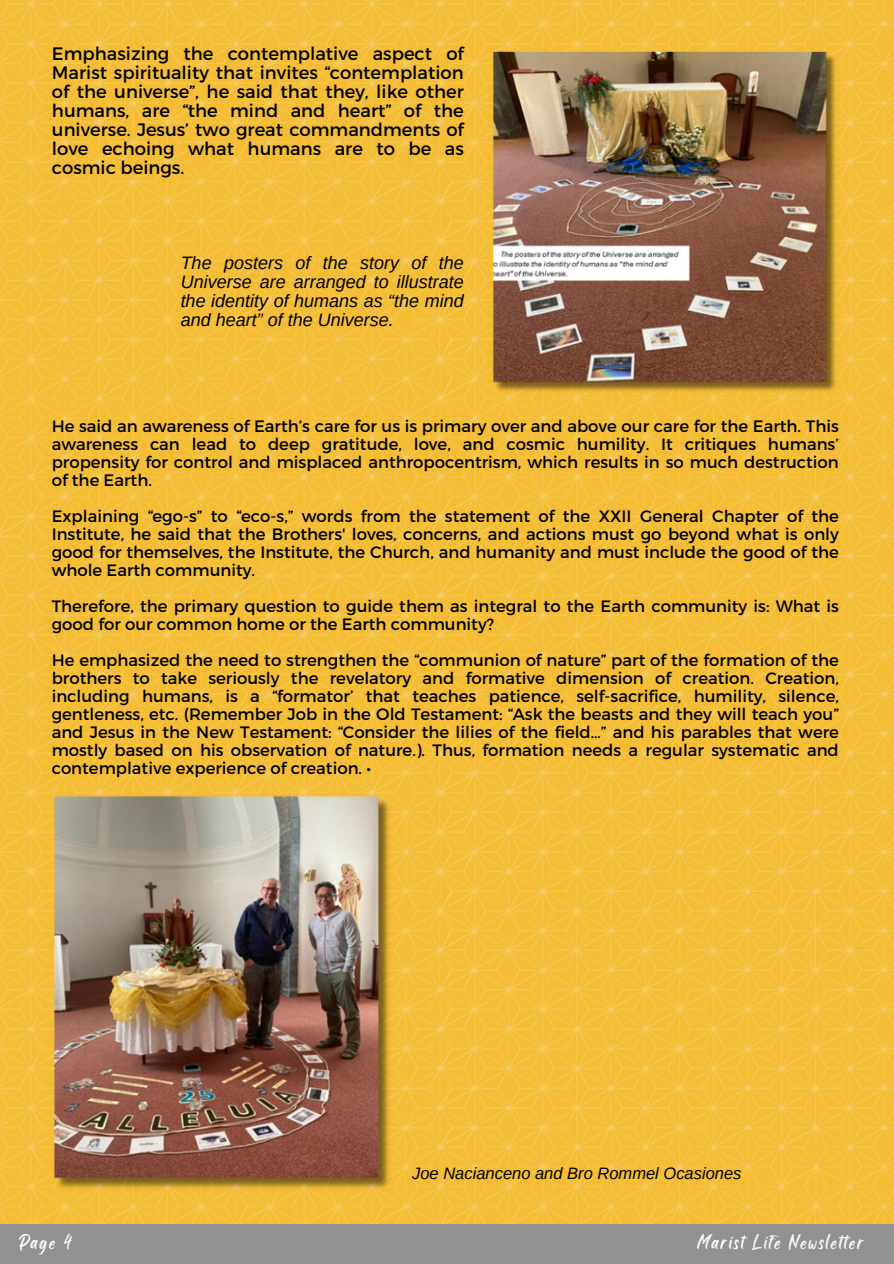
<style>
.page{position:relative;width:894px;height:1264px;background:#fff}
.page>*{position:absolute;margin:0;border:0;box-sizing:border-box;transform-origin:0 0}
.t1{font:18.6px "Black Bones";letter-spacing:.1em;color:#fff}
.t2{font:18px/19.2px "Montserrat";color:#000;text-align:justify}
.t3{font:italic 18px/19.2px "Arimo";color:#000;text-align:justify}
.t4{font:16.5px/18px "Montserrat";color:#000;text-align:justify}
.t5{font:italic 16.5px "Arimo";color:#000}
</style>
<div class="page">
<img style="left:0;top:0;width:893px;height:1224px">
<div style="left:0;top:1224px;width:893px;height:39px;background:#929191"></div>
<img style="left:492px;top:51px;width:346px;height:344px">
<img style="left:54px;top:794px;width:338px;height:399px">
<p class="t2" style="left:52px;top:43px;width:413px">Emphasizing the contemplative aspect of Marist spirituality that invites “contemplation of the universe”, he said that they, like other humans, are “the mind and heart” of the universe. Jesus’ two great commandments of love echoing what humans are to be as cosmic beings.</p>
<p class="t3" style="left:181px;top:253px;width:284px">The posters of the story of the Universe are arranged to illustrate the identity of humans as “the mind and heart” of the Universe.</p>
<p class="t4" style="left:52px;top:416px;width:788px">He said an awareness of Earth’s care for us is primary over and above our care for the Earth. This awareness can lead to deep gratitude, love, and cosmic humility. It critiques humans’ propensity for control and misplaced anthropocentrism, which results in so much destruction of the Earth.</p>
<p class="t4" style="left:52px;top:506px;width:788px">Explaining “ego-s” to “eco-s,” words from the statement of the XXII General Chapter of the Institute, he said that the Brothers' loves, concerns, and actions must go beyond what is only good for themselves, the Institute, the Church, and humanity and must include the good of the whole Earth community.</p>
<h1 class="t4" style="left:52px;top:596px;width:788px">Therefore, the primary question to guide them as integral to the Earth community is: What is good for our common home or the Earth community?</h1>
<h1 class="t4" style="left:52px;top:650px;width:788px">He emphasized the need to strengthen the “communion of nature” part of the formation of the brothers to take seriously the revelatory and formative dimension of creation. Creation, including humans, is a “formator’ that teaches patience, self-sacrifice, humility, silence, gentleness, etc. (Remember Job in the Old Testament: “Ask the beasts and they will teach you” and Jesus in the New Testament: “Consider the lilies of the field…” and his parables that were mostly based on his observation of nature.). Thus, formation needs a regular systematic and contemplative experience of creation. •</h1>
<p class="t5" style="left:412px;top:1163px;width:331px">Joe Nacianceno and Bro Rommel Ocasiones</p>
<h1 class="t1" style="left:19px;top:1227px;width:55px">Page 9</h1>
<p class="t1" style="left:64px;top:1228px;width:9px">4</p>
<p class="t1" style="left:697px;top:1228px;width:168px">Marist Life Newsletter</p>
</div>
